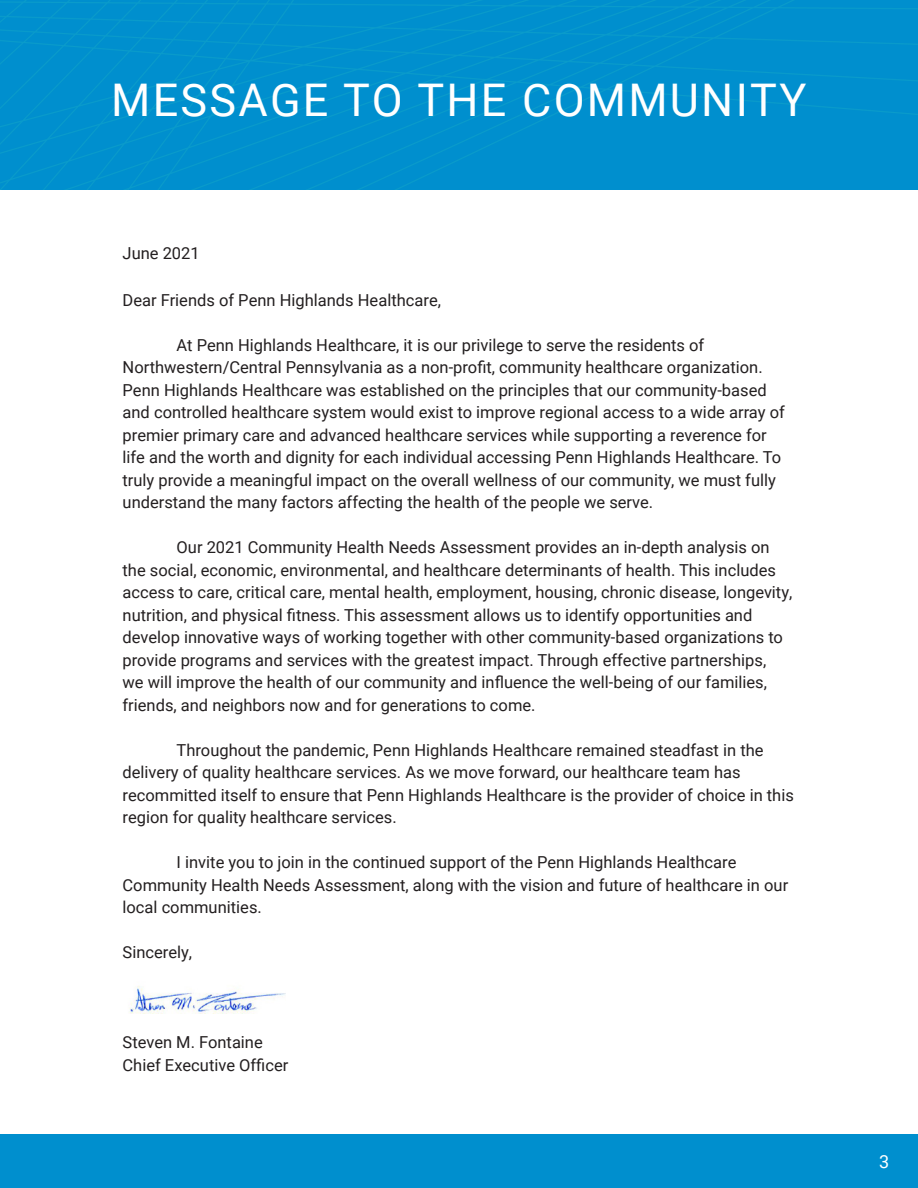
<style>
.page{position:relative;width:918px;height:1188px;background:#fff}
.page>*{position:absolute;margin:0;border:0;box-sizing:border-box;transform-origin:0 0}
.t1{font:45px "Roboto";letter-spacing:.05em;color:#fff}
.t2{font:18px "Roboto";color:#fff}
.t3{font:16.5px/22.5px "Roboto";color:#231f20}
</style>
<div class="page">
<div style="left:0;top:1134px;width:918px;height:54px;background:#008fce"></div>
<div style="left:0;top:0;width:918px;height:190px;background:#008fce"></div>
<img style="left:129px;top:986px;width:157px;height:28px">
<p class="t1" style="left:111px;top:69px;width:697px">MESSAGE TO THE COMMUNITY</p>
<p class="t3" style="left:123px;top:241px;width:79px">June 2021</p>
<p class="t3" style="left:123px;top:288px;width:320px">Dear Friends of Penn Highlands Healthcare,</p>
<p class="t3" style="left:123px;top:333px;width:664px;text-indent:54px">At Penn Highlands Healthcare, it is our privilege to serve the residents of Northwestern/Central Pennsylvania as a non-profit, community healthcare organization.<br>Penn Highlands Healthcare was established on the principles that our community-based and controlled healthcare system would exist to improve regional access to a wide array of premier primary care and advanced healthcare services while supporting a reverence for life and the worth and dignity for each individual accessing Penn Highlands Healthcare. To truly provide a meaningful impact on the overall wellness of our community, we must fully understand the many factors affecting the health of the people we serve.</p>
<p class="t3" style="left:123px;top:535px;width:671px;text-indent:54px">Our 2021 Community Health Needs Assessment provides an in-depth analysis on the social, economic, environmental, and healthcare determinants of health. This includes access to care, critical care, mental health, employment, housing, chronic disease, longevity, nutrition, and physical fitness. This assessment allows us to identify opportunities and develop innovative ways of working together with other community-based organizations to provide programs and services with the greatest impact. Through effective partnerships,<br>we will improve the health of our community and influence the well-being of our families, friends, and neighbors now and for generations to come.</p>
<p class="t3" style="left:123px;top:738px;width:673px;text-indent:54px">Throughout the pandemic, Penn Highlands Healthcare remained steadfast in the delivery of quality healthcare services. As we move forward, our healthcare team has recommitted itself to ensure that Penn Highlands Healthcare is the provider of choice in this region for quality healthcare services.</p>
<p class="t3" style="left:123px;top:850px;width:667px;text-indent:54px">I invite you to join in the continued support of the Penn Highlands Healthcare<br>Community Health Needs Assessment, along with the vision and future of healthcare in our local communities.</p>
<p class="t3" style="left:123px;top:940px;width:71px">Sincerely,</p>
<p class="t3" style="left:123px;top:1030px;width:142px">Steven M. Fontaine</p>
<p class="t3" style="left:123px;top:1053px;width:167px">Chief Executive Officer</p>
<p class="t2" style="left:879px;top:1149px;width:12px">3</p>
</div>
